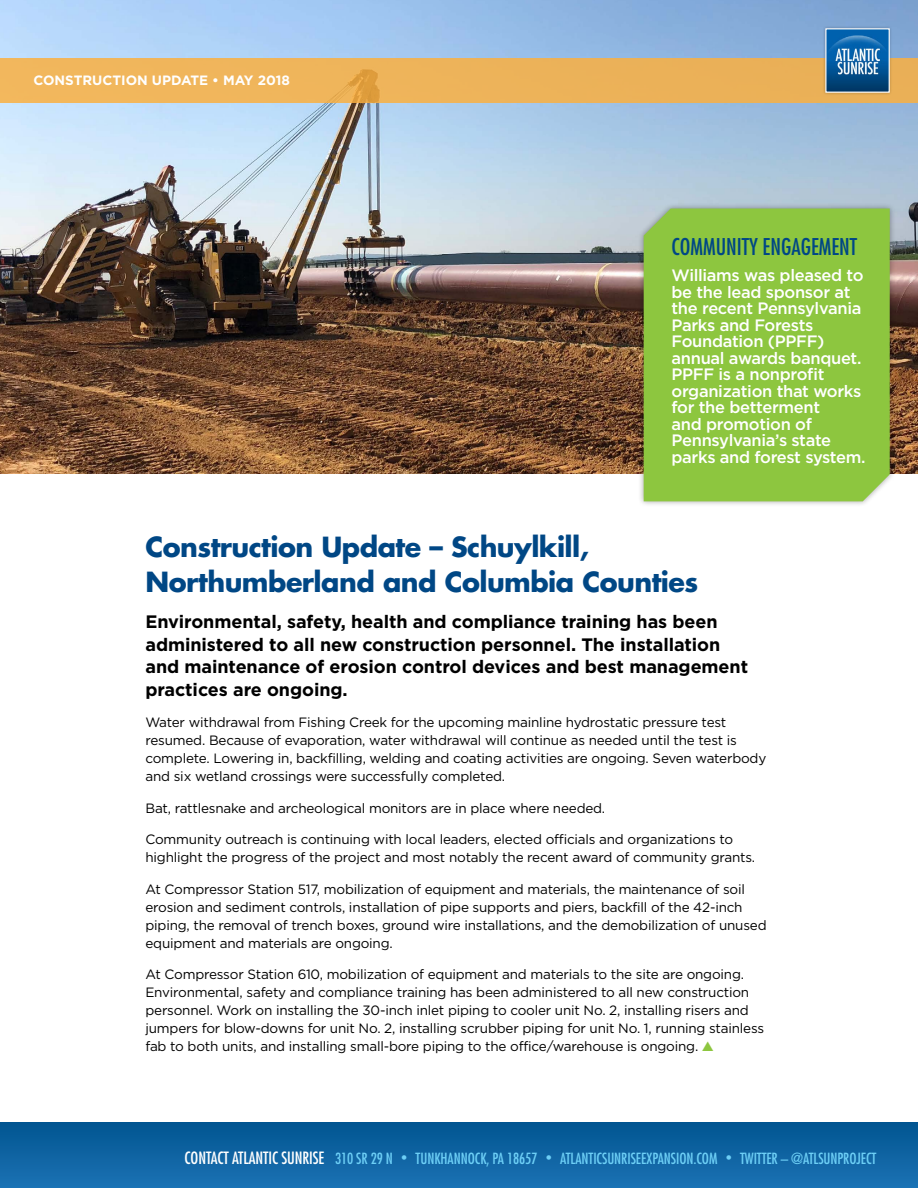
<style>
.page{position:relative;width:918px;height:1188px;background:#fff}
.page>*{position:absolute;margin:0;border:0;box-sizing:border-box;transform-origin:0 0}
.t1{font:700 27px/34.5px "Futura";letter-spacing:-.02em;color:#004785}
.t2{font:condensed 22.5px "Futura";color:#004785}
.t3{font:700 18px/22.5px "Gotham";letter-spacing:-.005em;color:#000}
.t4{font:500 16.5px/16.5px "Gotham";letter-spacing:-.02em;color:#fff}
.t5{font:condensed 15px "Futura";letter-spacing:-.005em;color:#6dcff6}
.t6{font:13.5px/18px "Gotham";letter-spacing:-.015em;color:#000}
.t7{font:700 13.5px "Gotham";color:#fff}
.s1{color:#8dc63f}
.s2{font-size:16.5px;color:#fff}
.s3{font-size:12px}
</style>
<div class="page">
<img style="left:0;top:0;width:918px;height:473px">
<div style="left:0;top:58px;width:918px;height:45px;background:#eeb35a"></div>
<div style="left:822px;top:25px;width:71px;height:70px;background:#000;opacity:.25"></div>
<svg style="left:825px;top:28px;width:65px;height:65px"></svg>
<div style="left:0;top:1122px;width:918px;height:66px;background:linear-gradient(to bottom,#015590,#1b71b4)"></div>
<div style="left:637px;top:203px;width:259px;height:305px;background:#000;opacity:.35"></div>
<div style="left:644px;top:209px;width:246px;height:292px;background:#8dc63f"></div>
<p class="t7" style="left:33px;top:72px;width:258px">CONSTRUCTION UPDATE • MAY 2018</p>
<h2 class="t2" style="left:672px;top:232px;width:187px">COMMUNITY ENGAGEMENT</h2>
<p class="t4" style="left:672px;top:267px;width:196px">Williams was pleased to be the lead sponsor at the recent Pennsylvania<br>Parks and Forests<br>Foundation (PPFF) annual awards banquet.<br>PPFF is a nonprofit organization that works for the betterment<br>and promotion of<br>Pennsylvania’s state parks and forest system.</p>
<h1 class="t1" style="left:145px;top:529px;width:554px">Construction Update – Schuylkill,<br>Northumberland and Columbia Counties</h1>
<h3 class="t3" style="left:145px;top:611px;width:604px">Environmental, safety, health and compliance training has been administered to all new construction personnel. The installation and maintenance of erosion control devices and best management practices are ongoing.</h3>
<p class="t6" style="left:145px;top:713px;width:622px">Water withdrawal from Fishing Creek for the upcoming mainline hydrostatic pressure test resumed. Because of evaporation, water withdrawal will continue as needed until the test is complete. Lowering in, backfilling, welding and coating activities are ongoing. Seven waterbody and six wetland crossings were successfully completed.</p>
<p class="t6" style="left:145px;top:799px;width:461px">Bat, rattlesnake and archeological monitors are in place where needed.</p>
<p class="t6" style="left:145px;top:830px;width:611px">Community outreach is continuing with local leaders, elected officials and organizations to highlight the progress of the project and most notably the recent award of community grants.</p>
<p class="t6" style="left:145px;top:880px;width:623px">At Compressor Station 517, mobilization of equipment and materials, the maintenance of soil erosion and sediment controls, installation of pipe supports and piers, backfill of the 42-inch piping, the removal of trench boxes, ground wire installations, and the demobilization of unused equipment and materials are ongoing.</p>
<p class="t6" style="left:145px;top:965px;width:620px">At Compressor Station 610, mobilization of equipment and materials to the site are ongoing.<br>Environmental, safety and compliance training has been administered to all new construction personnel. Work on installing the 30-inch inlet piping to cooler unit No. 2, installing risers and jumpers for blow-downs for unit No. 2, installing scrubber piping for unit No. 1, running stainless fab to both units, and installing small-bore piping to the office/warehouse is ongoing. <span class="s1">▲</span></p>
<p class="t5" style="left:185px;top:1149px;width:693px"><span class="s2">CONTACT ATLANTIC SUNRISE</span> 310 SR 29 N <span class="s3">•</span> TUNKHANNOCK, PA 18657 <span class="s3">•</span> ATLANTICSUNRISEEXPANSION.COM <span class="s3">•</span> TWITTER – @ATLSUNPROJECT</p>
</div>
